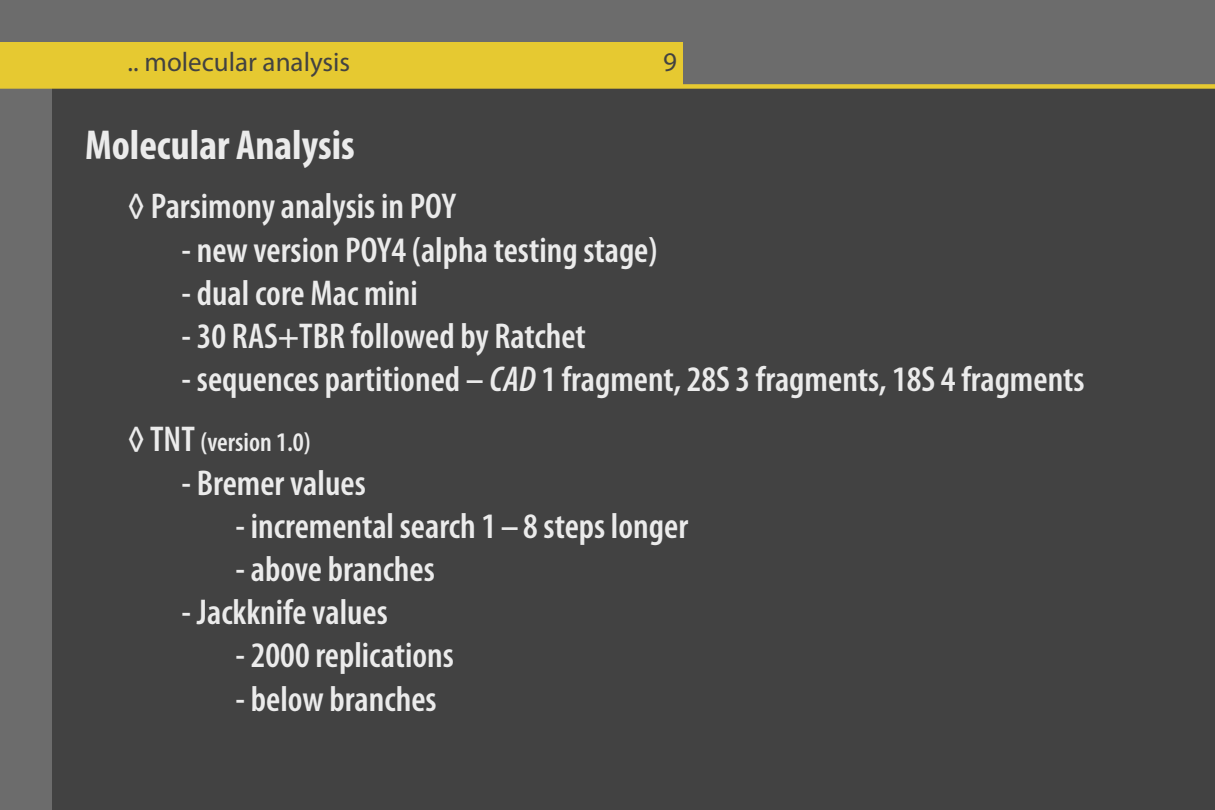
<style>
.page{position:relative;width:1215px;height:810px;background:#424242}
.page>*{position:absolute;margin:0;border:0;box-sizing:border-box;transform-origin:0 0}
.t1{font:700 condensed 42px "Myriad Pro";color:#ebebeb}
.t2{font:600 condensed 36px "Myriad Pro";color:#ebebeb}
.t3{font:27px "Myriad Pro";color:#424242}
.t4{font:600 condensed 27px "Myriad Pro";color:#ebebeb}
.s1{font-style:italic}
.s2{font-size:36px}
</style>
<div class="page">
<div style="left:0;top:0;width:51px;height:810px;background:#6c6c6c"></div>
<div style="left:0;top:0;width:1215px;height:85px;background:#6c6c6c"></div>
<div style="left:0;top:84px;width:1215px;height:5px;background:#e6c931"></div>
<div style="left:0;top:43px;width:682px;height:42px;background:#e6c931"></div>
<p class="t3" style="left:128px;top:46px;width:224px">.. molecular analysis</p>
<p class="t1" style="left:85px;top:119px;width:271px">Molecular Analysis</p>
<p class="t2" style="left:128px;top:184px;width:330px">◊ Parsimony analysis in POY</p>
<p class="t2" style="left:182px;top:227px;width:478px">- new version POY4 (alpha testing stage)</p>
<p class="t2" style="left:182px;top:271px;width:238px">- dual core Mac mini</p>
<p class="t2" style="left:182px;top:314px;width:406px">- 30 RAS+TBR followed by Ratchet</p>
<p class="t2" style="left:182px;top:357px;width:904px">- sequences partitioned – <span class="s1">CAD</span> 1 fragment, 28S 3 fragments, 18S 4 fragments</p>
<p class="t4" style="left:128px;top:426px;width:185px"><span class="s2">◊ TNT</span> (version 1.0)</p>
<p class="t2" style="left:182px;top:460px;width:186px">- Bremer values</p>
<p class="t2" style="left:236px;top:504px;width:454px">- incremental search 1–8 steps longer</p>
<p class="t2" style="left:236px;top:547px;width:201px">- above branches</p>
<p class="t2" style="left:182px;top:590px;width:208px">- Jackknife values</p>
<p class="t2" style="left:236px;top:633px;width:220px">- 2000 replications</p>
<p class="t2" style="left:236px;top:676px;width:202px">- below branches</p>
</div>
